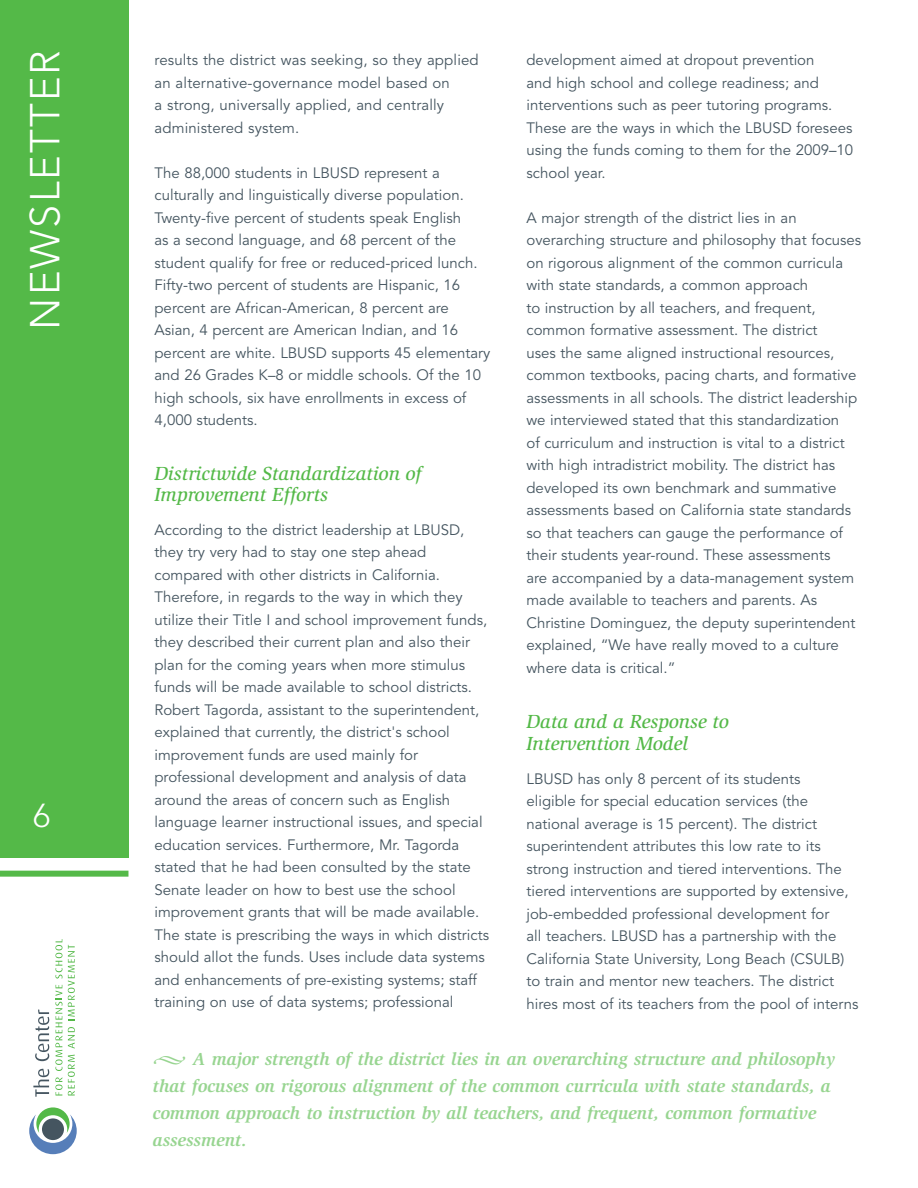
<style>
.page{position:relative;width:918px;height:1188px;background:#fff}
.page>*{position:absolute;margin:0;border:0;box-sizing:border-box;transform-origin:0 0}
.t1{font:300 41.4px "Avenir";letter-spacing:.05em;color:#fff}
.t2{font:300 33px "Avenir";color:#fff}
.t3{font:italic 500 19.5px/21px "Slimbach";color:#54b948}
.t4{font:italic 700 18px/27px "Slimbach";letter-spacing:-.005em;color:#98d591}
.t5{font:15px/22.5px "Avenir";color:#455560}
.s1{font-family:"Minion Pro";font-weight:400;font-style:normal;font-size:21px}
</style>
<div class="page">
<div style="left:0;top:0;width:128px;height:857px;background:#54b948"></div>
<div style="left:0;top:871px;width:128px;height:6px;background:#54b948"></div>
<svg style="left:29px;top:1107px;width:48px;height:47px"></svg>
<div style="left:42px;top:1118px;width:22px;height:22px;background:#455560;border-radius:50%"></div>
<svg style="left:55px;top:1077px;width:7px;height:19px"></svg>
<svg style="left:55px;top:985px;width:7px;height:86px"></svg>
<svg style="left:55px;top:939px;width:7px;height:40px"></svg>
<svg style="left:68px;top:1055px;width:7px;height:40px"></svg>
<svg style="left:68px;top:1027px;width:7px;height:22px"></svg>
<svg style="left:68px;top:945px;width:7px;height:75px"></svg>
<svg style="left:33px;top:1069px;width:16px;height:28px"></svg>
<svg style="left:35px;top:1009px;width:14px;height:52px"></svg>
<h1 class="t1" style="left:21px;top:330px;width:281px;rotate:-90deg">NEWSLETTER</h1>
<h2 class="t2" style="left:33px;top:797px;width:19px">6</h2>
<p class="t5" style="left:154px;top:49px;width:326px">results the district was seeking, so they applied an alternative-governance model based on<br>a strong, universally applied, and centrally administered system.</p>
<p class="t5" style="left:154px;top:162px;width:337px">The 88,000 students in LBUSD represent a culturally and linguistically diverse population.<br>Twenty-five percent of students speak English<br>as a second language, and 68 percent of the student qualify for free or reduced-priced lunch.<br>Fifty-two percent of students are Hispanic, 16 percent are African-American, 8 percent are Asian, 4 percent are American Indian, and 16 percent are white. LBUSD supports 45 elementary and 26 Grades K–8 or middle schools. Of the 10 high schools, six have enrollments in excess of 4,000 students.</p>
<h3 class="t3" style="left:154px;top:463px;width:269px">Districtwide Standardization of<br>Improvement Efforts</h3>
<p class="t5" style="left:154px;top:519px;width:336px">According to the district leadership at LBUSD, they try very had to stay one step ahead compared with other districts in California.<br>Therefore, in regards to the way in which they utilize their Title I and school improvement funds, they described their current plan and also their plan for the coming years when more stimulus funds will be made available to school districts.<br>Robert Tagorda, assistant to the superintendent, explained that currently, the district's school improvement funds are used mainly for professional development and analysis of data around the areas of concern such as English language learner instructional issues, and special education services. Furthermore, Mr. Tagorda stated that he had been consulted by the state Senate leader on how to best use the school improvement grants that will be made available.<br>The state is prescribing the ways in which districts should allot the funds. Uses include data systems and enhancements of pre-existing systems; staff training on use of data systems; professional</p>
<p class="t5" style="left:526px;top:49px;width:328px">development aimed at dropout prevention<br>and high school and college readiness; and interventions such as peer tutoring programs.<br>These are the ways in which the LBUSD foresees using the funds coming to them for the 2009–10 school year.</p>
<p class="t5" style="left:526px;top:207px;width:336px">A major strength of the district lies in an overarching structure and philosophy that focuses on rigorous alignment of the common curricula with state standards, a common approach<br>to instruction by all teachers, and frequent, common formative assessment. The district<br>uses the same aligned instructional resources, common textbooks, pacing charts, and formative assessments in all schools. The district leadership we interviewed stated that this standardization<br>of curriculum and instruction is vital to a district with high intradistrict mobility. The district has developed its own benchmark and summative assessments based on California state standards so that teachers can gauge the performance of their students year-round. These assessments<br>are accompanied by a data-management system made available to teachers and parents. As Christine Dominguez, the deputy superintendent explained, “We have really moved to a culture where data is critical.”</p>
<h3 class="t3" style="left:526px;top:710px;width:204px;line-height:22.5px">Data and a Response to<br>Intervention Model</h3>
<p class="t5" style="left:526px;top:768px;width:334px">LBUSD has only 8 percent of its students<br>eligible for special education services (the national average is 15 percent). The district superintendent attributes this low rate to its strong instruction and tiered interventions. The tiered interventions are supported by extensive, job-embedded professional development for<br>all teachers. LBUSD has a partnership with the California State University, Long Beach (CSULB) to train and mentor new teachers. The district hires most of its teachers from the pool of interns</p>
<p class="t4" style="left:153px;top:1046px;width:684px"><span class="s1">•</span> A major strength of the district lies in an overarching structure and philosophy that focuses on rigorous alignment of the common curricula with state standards, a common approach to instruction by all teachers, and frequent, common formative assessment.</p>
</div>
